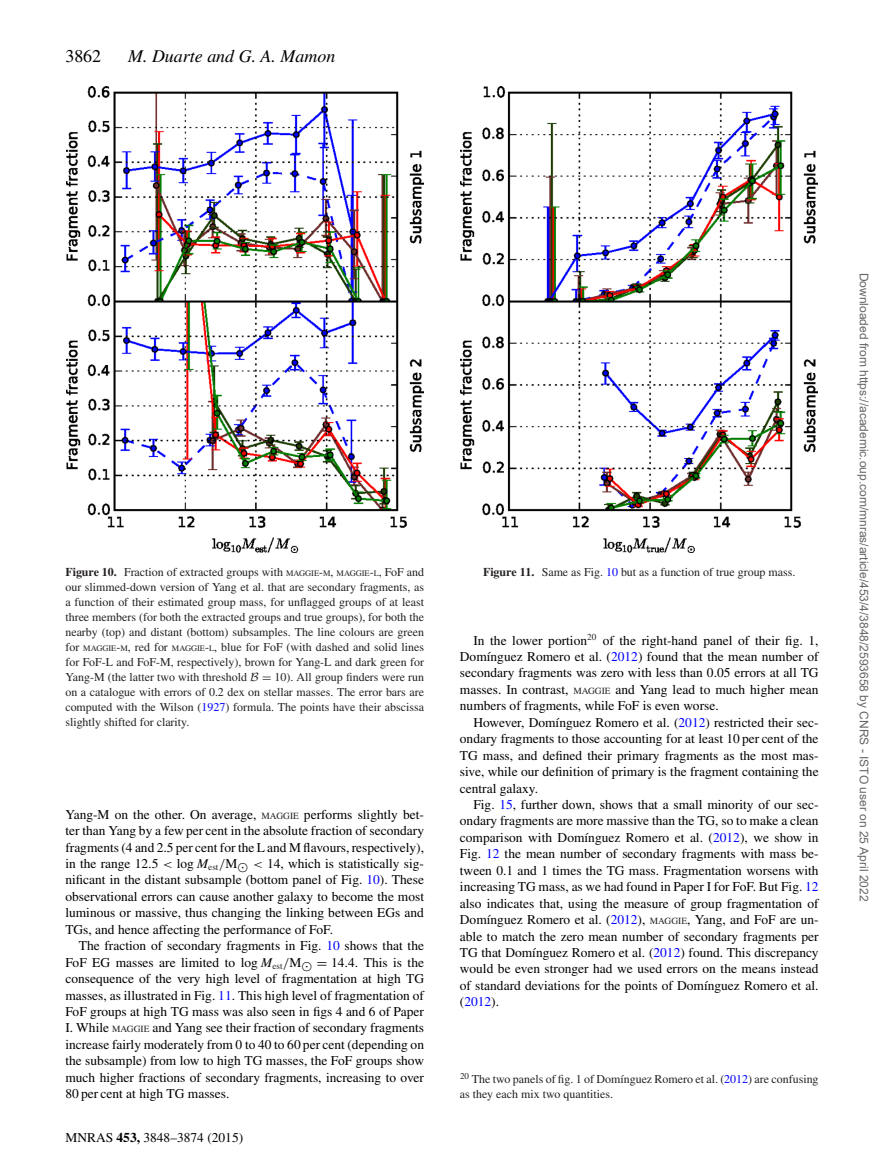
<style>
.page{position:relative;width:893px;height:1174px;background:#fff}
.page>*{position:absolute;margin:0;border:0;box-sizing:border-box;transform-origin:0 0}
.t1{font:italic 18px "Times";color:#000}
.t2{font:18px "Times";color:#000}
.t3{font:13.5px/16.5px "Times";color:#000;text-align:justify}
.t4{font:12px/15px "Times";color:#231f20;text-align:justify}
.t5{font:12px "Arial";color:#666}
.s1{font-weight:700}
.s2{font-size:8.4px}
.s3{font-family:"CMSY8"}
.s4{font-family:"MTSY"}
.s5{color:#00f}
.s6{font-size:9.45px;color:#231f20}
.s7{font-family:"MTMI"}
</style>
<div class="page">
<img style="left:66px;top:86px;width:357px;height:466px">
<img style="left:461px;top:87px;width:357px;height:465px">
<h1 class="t2" style="left:65px;top:49px;width:37px">3862</h1>
<h1 class="t1" style="left:128px;top:49px;width:209px">M. Duarte and G. A. Mamon</h1>
<p class="t4" style="left:65px;top:565px;width:360px"><span class="s1">Figure 10.</span> Fraction of extracted groups with <span class="s2">MAGGIE</span>-<span class="s2">M</span>, <span class="s2">MAGGIE</span>-<span class="s2">L</span>, FoF and our slimmed-down version of Yang et al. that are secondary fragments, as a function of their estimated group mass, for unflagged groups of at least three members (for both the extracted groups and true groups), for both the nearby (top) and distant (bottom) subsamples. The line colours are green for <span class="s2">MAGGIE</span>-<span class="s2">M</span>, red for <span class="s2">MAGGIE</span>-<span class="s2">L</span>, blue for FoF (with dashed and solid lines for FoF-L and FoF-M, respectively), brown for Yang-L and dark green for Yang-M (the latter two with threshold <span class="s3">B</span> <span class="s4">=</span> 10). All group finders were run on a catalogue with errors of 0.2 dex on stellar masses. The error bars are computed with the Wilson (<span class="s5">1927</span>) formula. The points have their abscissa slightly shifted for clarity.</p>
<p class="t3" style="left:65px;top:807px;width:360px">Yang-M on the other. On average, <span class="s6">MAGGIE</span> performs slightly bet&shy;ter than Yang by a few per cent in the absolute fraction of secondary fragments (4 and 2.5 per cent for the L and M flavours, respectively), in the range 12<span class="s7">.</span>5 <span class="s7">&lt;</span> log <span class="s7">M</span><sub>est</sub><span class="s7">/</span>M<span class="s4">-</span> <span class="s7">&lt;</span> 14, which is statistically sig&shy;nificant in the distant subsample (bottom panel of Fig. <span class="s5">10</span>). These observational errors can cause another galaxy to become the most luminous or massive, thus changing the linking between EGs and TGs, and hence affecting the performance of FoF.</p>
<p class="t3" style="left:65px;top:938px;width:360px;text-indent:13px">The fraction of secondary fragments in Fig. <span class="s5">10</span> shows that the FoF EG masses are limited to log <span class="s7">M</span><sub>est</sub><span class="s7">/</span>M<span class="s4">- =</span> 14<span class="s7">.</span>4. This is the consequence of the very high level of fragmentation at high TG masses, as illustrated in Fig. <span class="s5">11</span>. This high level of fragmentation of FoF groups at high TG mass was also seen in figs 4 and 6 of Paper I. While <span class="s6">MAGGIE</span> and Yang see their fraction of secondary fragments increase fairly moderately from 0 to 40 to 60 per cent (depending on the subsample) from low to high TG masses, the FoF groups show much higher fractions of secondary fragments, increasing to over 80 per cent at high TG masses.</p>
<p class="t3" style="left:65px;top:1130px;width:179px">MNRAS <span class="s1">453,</span> 3848–3874 (2015)</p>
<p class="t4" style="left:483px;top:565px;width:314px"><span class="s1">Figure 11.</span> Same as Fig. <span class="s5">10</span> but as a function of true group mass.</p>
<p class="t3" style="left:460px;top:633px;width:360px;text-indent:13px">In the lower portion<sup>20</sup> of the right-hand panel of their fig. 1, Dom´ınguez Romero et al. (<span class="s5">2012</span>) found that the mean number of secondary fragments was zero with less than 0.05 errors at all TG masses. In contrast, <span class="s6">MAGGIE</span> and Yang lead to much higher mean numbers of fragments, while FoF is even worse.</p>
<p class="t3" style="left:460px;top:715px;width:360px;text-indent:13px">However, Dom´ınguez Romero et al. (<span class="s5">2012</span>) restricted their sec&shy;ondary fragments to those accounting for at least 10 per cent of the TG mass, and defined their primary fragments as the most mas&shy;sive, while our definition of primary is the fragment containing the central galaxy.</p>
<p class="t3" style="left:460px;top:797px;width:360px;text-indent:13px">Fig. <span class="s5">15</span>, further down, shows that a small minority of our sec&shy;ondary fragments are more massive than the TG, so to make a clean comparison with Dom´ınguez Romero et al. (<span class="s5">2012</span>), we show in Fig. <span class="s5">12</span> the mean number of secondary fragments with mass be&shy;tween 0.1 and 1 times the TG mass. Fragmentation worsens with increasing TG mass, as we had found in Paper I for FoF. But Fig. <span class="s5">12 </span>also indicates that, using the measure of group fragmentation of Dom´ınguez Romero et al. (<span class="s5">2012</span>), <span class="s6">MAGGIE</span>, Yang, and FoF are un&shy;able to match the zero mean number of secondary fragments per TG that Dom´ınguez Romero et al. (<span class="s5">2012</span>) found. This discrepancy would be even stronger had we used errors on the means instead of standard deviations for the points of Dom´ınguez Romero et al. (<span class="s5">2012</span>).</p>
<p class="t4" style="left:460px;top:1072px;width:360px"><sup>20</sup> The two panels of fig. 1 of Dom´ınguez Romero et al. (<span class="s5">2012</span>) are confusing as they each mix two quantities.</p>
<p class="t5" style="left:868px;top:272px;width:630px;rotate:90deg">Downloaded from https://academic.oup.com/mnras/article/453/4/3848/2593658 by CNRS - ISTO user on 25 April 2022</p>
</div>
